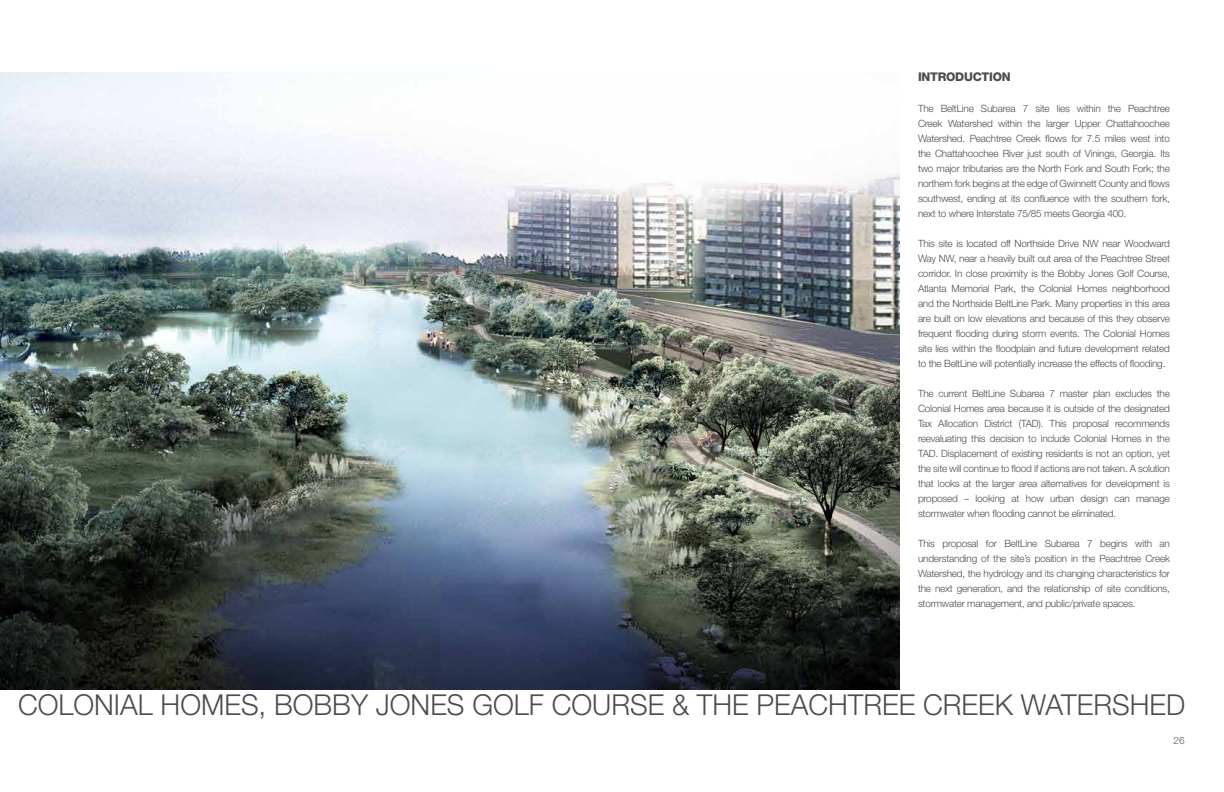
<style>
.page{position:relative;width:1224px;height:792px;background:#fff}
.page>*{position:absolute;margin:0;border:0;box-sizing:border-box;transform-origin:0 0}
.t1{font:300 28.8px "Helvetica Neue LT Std";color:#4d4d4f}
.t2{font:800 12px "Helvetica Neue LT Std";letter-spacing:-.02em;color:#4d4d4f}
.t3{font:300 10px/15px "Helvetica Neue LT Std";letter-spacing:-.02em;color:#4d4d4f;text-align:justify}
.t4{font:300 10px "Helvetica Neue LT Std";color:#58595b}
</style>
<div class="page">
<img style="left:0;top:72px;width:900px;height:617px">
<p class="t2" style="left:918px;top:69px;width:94px">INTRODUCTION</p>
<p class="t3" style="left:918px;top:100px;width:254px">The BeltLine Subarea 7 site lies within the Peachtree Creek Watershed within the larger Upper Chattahoochee Watershed. Peachtree Creek flows for 7.5 miles west into the Chattahoochee River just south of Vinings, Georgia. Its two major tributaries are the North Fork and South Fork; the northern fork begins at the edge of Gwinnett County and flows southwest, ending at its confluence with the southern fork, next to where Interstate 75/85 meets Georgia 400.</p>
<p class="t3" style="left:918px;top:235px;width:254px">This site is located off Northside Drive NW near Woodward Way NW, near a heavily built out area of the Peachtree Street corridor. In close proximity is the Bobby Jones Golf Course, Atlanta Memorial Park, the Colonial Homes neighborhood and the Northside BeltLine Park. Many properties in this area are built on low elevations and because of this they observe frequent flooding during storm events. The Colonial Homes site lies within the floodplain and future development related to the BeltLine will potentially increase the effects of flooding.</p>
<p class="t3" style="left:918px;top:385px;width:254px">The current BeltLine Subarea 7 master plan excludes the Colonial Homes area because it is outside of the designated Tax Allocation District (TAD). This proposal recommends reevaluating this decision to include Colonial Homes in the TAD. Displacement of existing residents is not an option, yet the site will continue to flood if actions are not taken. A solution that looks at the larger area alternatives for development is proposed – looking at how urban design can manage stormwater when flooding cannot be eliminated.</p>
<p class="t3" style="left:918px;top:535px;width:254px">This proposal for BeltLine Subarea 7 begins with an understanding of the site’s position in the Peachtree Creek Watershed, the hydrology and its changing characteristics for the next generation, and the relationship of site conditions, stormwater management, and public/private spaces.</p>
<h1 class="t1" style="left:18px;top:687px;width:1169px">COLONIAL HOMES, BOBBY JONES GOLF COURSE &amp; THE PEACHTREE CREEK WATERSHED</h1>
<p class="t4" style="left:1173px;top:734px;width:13px">26</p>
</div>
